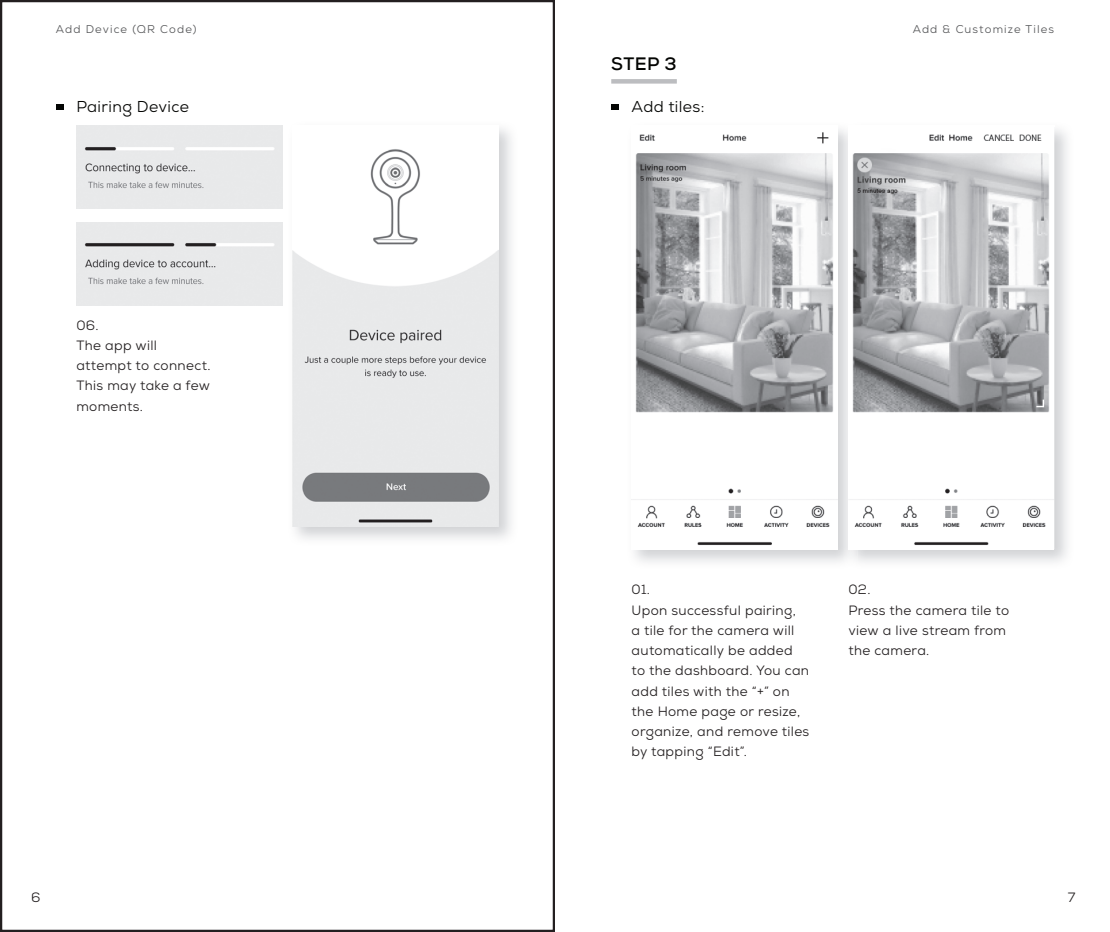
<style>
.page{position:relative;width:1110px;height:932px;background:#fff}
.page>*{position:absolute;margin:0;border:0;box-sizing:border-box;transform-origin:0 0}
.t1{font:700 18px "Nexa";color:#040503}
.t2{font:15.75px "Nexa";letter-spacing:.025em;color:#040503}
.t3{font:13.5px/20.2px "Nexa";letter-spacing:.025em;color:#231f20}
.t4{font:11.25px "Nexa";letter-spacing:.1em;color:#57585a}
</style>
<div class="page">
<img style="left:292px;top:128px;width:219px;height:411px">
<div style="left:56px;top:104px;width:7px;height:6px;background:#040503"></div>
<img style="left:293px;top:128px;width:205px;height:399px">
<img style="left:76px;top:126px;width:206px;height:83px">
<img style="left:76px;top:222px;width:206px;height:83px">
<div style="left:611px;top:104px;width:7px;height:6px;background:#040503"></div>
<div style="left:611px;top:79px;width:66px;height:5px;background:#bcbdc0"></div>
<img style="left:857px;top:129px;width:210px;height:433px">
<img style="left:631px;top:132px;width:206px;height:414px">
<img style="left:848px;top:126px;width:206px;height:423px">
<p class="t4" style="left:56px;top:22px;width:142px">Add Device (QR Code)</p>
<p class="t4" style="left:913px;top:22px;width:143px">Add &amp; Customize Tiles</p>
<p class="t2" style="left:76px;top:96px;width:114px">Pairing Device</p>
<p class="t3" style="left:76px;top:315px;width:136px">06.<br>The app will attempt to connect.<br>This may take a few moments.</p>
<h1 class="t1" style="left:611px;top:52px;width:67px">STEP 3</h1>
<p class="t2" style="left:631px;top:96px;width:74px">Add tiles:</p>
<p class="t3" style="left:631px;top:579px;width:179px">01.<br>Upon successful pairing,<br>a tile for the camera will automatically be added to the dashboard. You can add tiles with the “+” on the Home page or resize, organize, and remove tiles by tapping “Edit”.</p>
<p class="t3" style="left:848px;top:579px;width:162px">02.<br>Press the camera tile to view a live stream from the camera.</p>
<p class="t3" style="left:31px;top:886px;width:11px">6</p>
<p class="t3" style="left:1068px;top:886px;width:9px">7</p>
</div>
